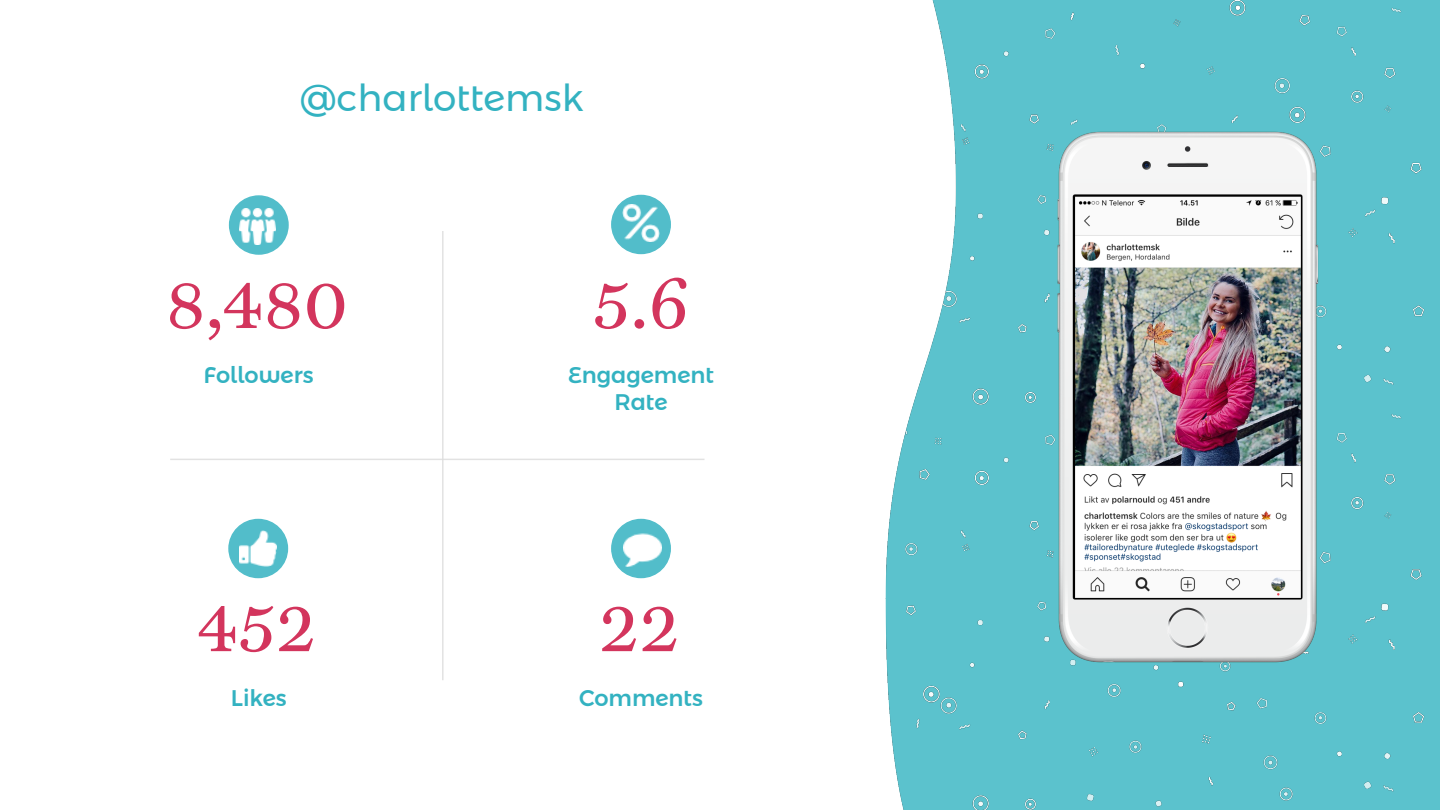
<style>
.page{position:relative;width:1440px;height:810px;background:#fff}
.page>*{position:absolute;margin:0;border:0;box-sizing:border-box;transform-origin:0 0}
.t1{font:72px "Miller Text Roman";color:#d3355d}
.t2{font:37.5px "Montserrat Alternates";color:#33b2c1}
.t3{font:500 22.5px "Montserrat Alternates";color:#33b2c1}
</style>
<div class="page">
<div style="left:972px;top:0;width:468px;height:405px;background:#5bc2cd"></div>
<hr style="left:442px;top:231px;width:1px;height:449px;background:#ddd">
<div style="left:972px;top:410px;width:468px;height:400px;background:#5bc2cd"></div>
<img style="left:972px;top:78px;width:446px;height:654px">
<img style="left:885px;top:0;width:87px;height:810px">
<hr style="left:170px;top:459px;width:534px;height:1px;background:#ddd">
<div style="left:230px;top:196px;width:58px;height:58px;background:#52bdca;border-radius:50%"></div>
<div style="left:229px;top:195px;width:60px;height:60px;border:2px solid #33b2c1;border-radius:50%"></div>
<img style="left:240px;top:209px;width:36px;height:35px">
<div style="left:612px;top:195px;width:58px;height:58px;background:#52bdca;border-radius:50%"></div>
<div style="left:611px;top:195px;width:60px;height:59px;border:2px solid #33b2c1;border-radius:50%"></div>
<img style="left:623px;top:205px;width:36px;height:36px">
<div style="left:229px;top:520px;width:58px;height:58px;background:#52bdca;border-radius:50%"></div>
<div style="left:228px;top:519px;width:60px;height:59px;border:2px solid #33b2c1;border-radius:50%"></div>
<img style="left:240px;top:530px;width:36px;height:37px">
<div style="left:612px;top:520px;width:58px;height:58px;background:#52bdca;border-radius:50%"></div>
<div style="left:611px;top:519px;width:60px;height:59px;border:2px solid #33b2c1;border-radius:50%"></div>
<img style="left:623px;top:534px;width:38px;height:33px">
<p class="t2" style="left:300px;top:69px;width:285px">@charlottemsk</p>
<p class="t1" style="left:166px;top:261px;width:184px">8,480</p>
<p class="t3" style="left:204px;top:358px;width:111px">Followers</p>
<p class="t1" style="left:197px;top:584px;width:120px">452</p>
<p class="t3" style="left:231px;top:680px;width:57px">Likes</p>
<p class="t1" style="left:593px;top:261px;width:98px">5.6</p>
<p class="t3" style="left:568px;top:357px;width:147px">Engagement</p>
<p class="t3" style="left:614px;top:384px;width:55px">Rate</p>
<p class="t1" style="left:599px;top:584px;width:82px">22</p>
<p class="t3" style="left:579px;top:680px;width:125px">Comments</p>
</div>
